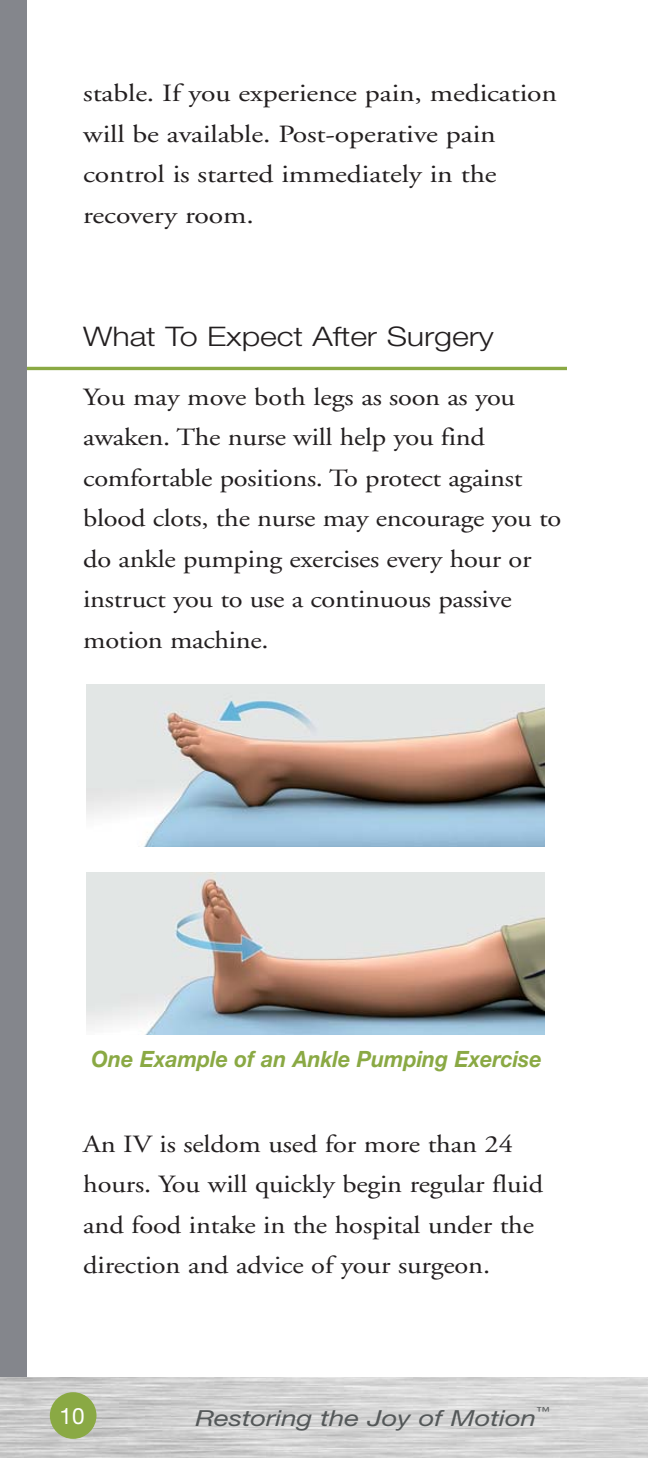
<style>
.page{position:relative;width:648px;height:1458px;background:#fff}
.page>*{position:absolute;margin:0;border:0;box-sizing:border-box;transform-origin:0 0}
.t1{font:300 27px "Helvetica Neue";letter-spacing:-.005em;color:#231f20;scale:1.2 1}
.t2{font:24.75px/40.5px "Adobe Garamond";letter-spacing:-.005em;color:#231f20;scale:1.15 1}
.t3{font:24.75px/40.5px "Adobe Garamond";letter-spacing:-.005em;color:#231f20;scale:1.2 1}
.t4{font:italic 700 22.5px "Helvetica Neue";color:#8aa944;scale:.95 1}
.t5{font:22.5px "Helvetica Neue";color:#fff}
.t6{font:italic 22.05px "Helvetica Neue";letter-spacing:-.005em;color:#545859;scale:1.25 1}
.t7{font:italic 11.03px "Helvetica Neue";color:#545859;scale:1.25 1}
</style>
<div class="page">
<hr style="left:2px;top:367px;width:565px;height:3px;background:#8aa944">
<div style="left:0;top:0;width:26px;height:1458px;background:#84868c"></div>
<img style="left:0;top:1377px;width:648px;height:81px">
<div style="left:50px;top:1392px;width:46px;height:47px;background:#8aa944;border-radius:50%"></div>
<img style="left:86px;top:685px;width:458px;height:162px">
<img style="left:86px;top:873px;width:458px;height:162px">
<p class="t3" style="left:83px;top:75px;width:396px">stable. If you experience pain, medication will be available. Post-operative pain control is started immediately in the recovery room.</p>
<p class="t1" style="left:83px;top:327px;width:344px">What To Expect After Surgery</p>
<p class="t2" style="left:83px;top:379px;width:417px">You may move both legs as soon as you awaken. The nurse will help you find comfortable positions. To protect against blood clots, the nurse may encourage you to do ankle pumping exercises every hour or instruct you to use a continuous passive motion machine.</p>
<p class="t4" style="left:92px;top:1051px;width:475px">One Example of an Ankle Pumping Exercise</p>
<p class="t2" style="left:83px;top:1126px;width:401px">An IV is seldom used for more than 24 hours. You will quickly begin regular fluid and food intake in the hospital under the direction and advice of your surgeon.</p>
<p class="t7" style="left:536px;top:1407px;width:12px">™</p>
<p class="t5" style="left:60px;top:1408px;width:27px">10</p>
<p class="t6" style="left:195px;top:1410px;width:274px">Restoring the Joy of Motion</p>
</div>
